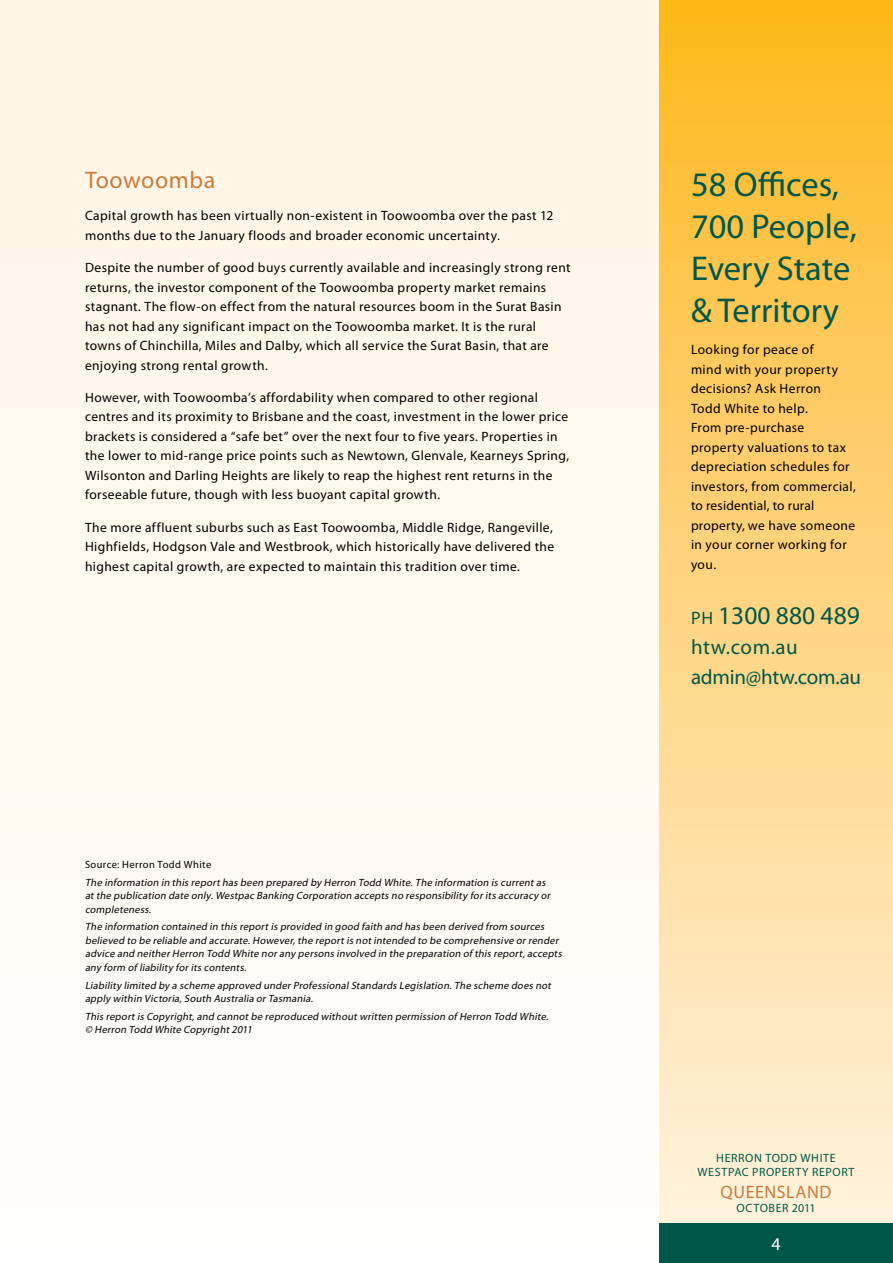
<style>
.page{position:relative;width:893px;height:1263px;background:#fff9f0}
.page>*{position:absolute;margin:0;border:0;box-sizing:border-box;transform-origin:0 0}
.t1{font:34.5px/42px "Myriad Pro";color:#005747}
.t2{font:25.5px "Myriad Pro";color:#005747}
.t3{font:24px "Myriad Pro";letter-spacing:.02em;color:#cc7b3b}
.t4{font:21px/30px "Myriad Pro";letter-spacing:-.01em;color:#005747}
.t5{font:18px "Myriad Pro";letter-spacing:.025em;color:#cc7b3b}
.t6{font:18px "Myriad Pro";color:#fff}
.t7{font:13.5px/19.5px "Myriad Pro";letter-spacing:.03em;color:#000}
.t8{font:12px/14.4px "Myriad Pro";letter-spacing:.05em;color:#005747;text-align:center}
.t9{font:italic 10.5px/13.5px "Myriad Pro";letter-spacing:-.185em;color:#000}
.t10{font:italic 10.5px/13.5px "Myriad Pro";letter-spacing:-.11em;color:#000}
.t11{font:10.5px "Myriad Pro";letter-spacing:.04em;color:#000}
.s1{font-size:18px}
</style>
<div class="page">
<div style="left:659px;top:0;width:234px;height:1263px;background:linear-gradient(to bottom,#feb821,#fff4e7)"></div>
<div style="left:659px;top:1223px;width:234px;height:40px;background:#005747"></div>
<h3 class="t3" style="left:85px;top:165px;width:132px">Toowoomba</h3>
<p class="t7" style="left:85px;top:206px;width:470px">Capital growth has been virtually non-existent in Toowoomba over the past 12 months due to the January floods and broader economic uncertainty.</p>
<p class="t7" style="left:85px;top:258px;width:487px">Despite the number of good buys currently available and increasingly strong rent returns, the investor component of the Toowoomba property market remains stagnant. The flow-on effect from the natural resources boom in the Surat Basin has not had any significant impact on the Toowoomba market. It is the rural towns of Chinchilla, Miles and Dalby, which all service the Surat Basin, that are enjoying strong rental growth.</p>
<p class="t7" style="left:85px;top:387px;width:486px">However, with Toowoomba’s affordability when compared to other regional centres and its proximity to Brisbane and the coast, investment in the lower price brackets is considered a “safe bet” over the next four to five years. Properties in the lower to mid-range price points such as Newtown, Glenvale, Kearneys Spring, Wilsonton and Darling Heights are likely to reap the highest rent returns in the forseeable future, though with less buoyant capital growth.</p>
<p class="t7" style="left:85px;top:517px;width:471px;text-align:justify">The more affluent suburbs such as East Toowoomba, Middle Ridge, Rangeville, Highfields, Hodgson Vale and Westbrook, which historically have delivered the highest capital growth, are expected to maintain this tradition over time.</p>
<p class="t11" style="left:85px;top:858px;width:128px">Source: Herron Todd White</p>
<p class="t9" style="left:85px;top:875px;width:469px">The information in this reporthas been prepared by Herron Todd White.The information is currentas atthe publication date only.Westpac Banking Corporation accepts no responsibility forits accuracy or completeness.</p>
<p class="t9" style="left:85px;top:920px;width:481px">The information contained in this reportis provided in good faith and has been derived from sources believed to be reliable and accurate.However,the reportis notintended to be comprehensive orrender advice and neitherHerron Todd White norany persons involved in the preparation of this report,accepts any form of liability forits contents.</p>
<p class="t10" style="left:85px;top:978px;width:470px">Liability limited by a scheme approved underProfessionalStandards Legislation.The scheme does not apply within Victoria,South Australia orTasmania.</p>
<p class="t9" style="left:85px;top:1009px;width:467px">This reportis Copyright,and cannotbe reproduced withoutwritten permission of Herron Todd White. © Herron Todd White Copyright2011</p>
<h1 class="t1" style="left:691px;top:163px;width:167px">58 Offices,<br>700 People,<br>Every State &amp; Territory</h1>
<p class="t7" style="left:691px;top:340px;width:166px">Looking for peace of<br>mind with your property decisions? Ask Herron<br>Todd White to help.<br>From pre-purchase property valuations to tax depreciation schedules for investors, from commercial, to residential, to rural property, we have someone in your corner working for you.</p>
<h2 class="t2" style="left:691px;top:600px;width:170px"><span class="s1">Ph</span> 1300 880 489</h2>
<h3 class="t4" style="left:691px;top:632px;width:172px">htw.com.au admin@htw.com.au</h3>
<p class="t8" style="left:697px;top:1150px;width:159px">Herron Todd White<br>Westpac Property Report</p>
<h3 class="t5" style="left:721px;top:1180px;width:112px">Queensland</h3>
<p class="t8" style="left:737px;top:1200px;width:81px">October 2011</p>
<h3 class="t6" style="left:771px;top:1233px;width:11px">4</h3>
</div>
